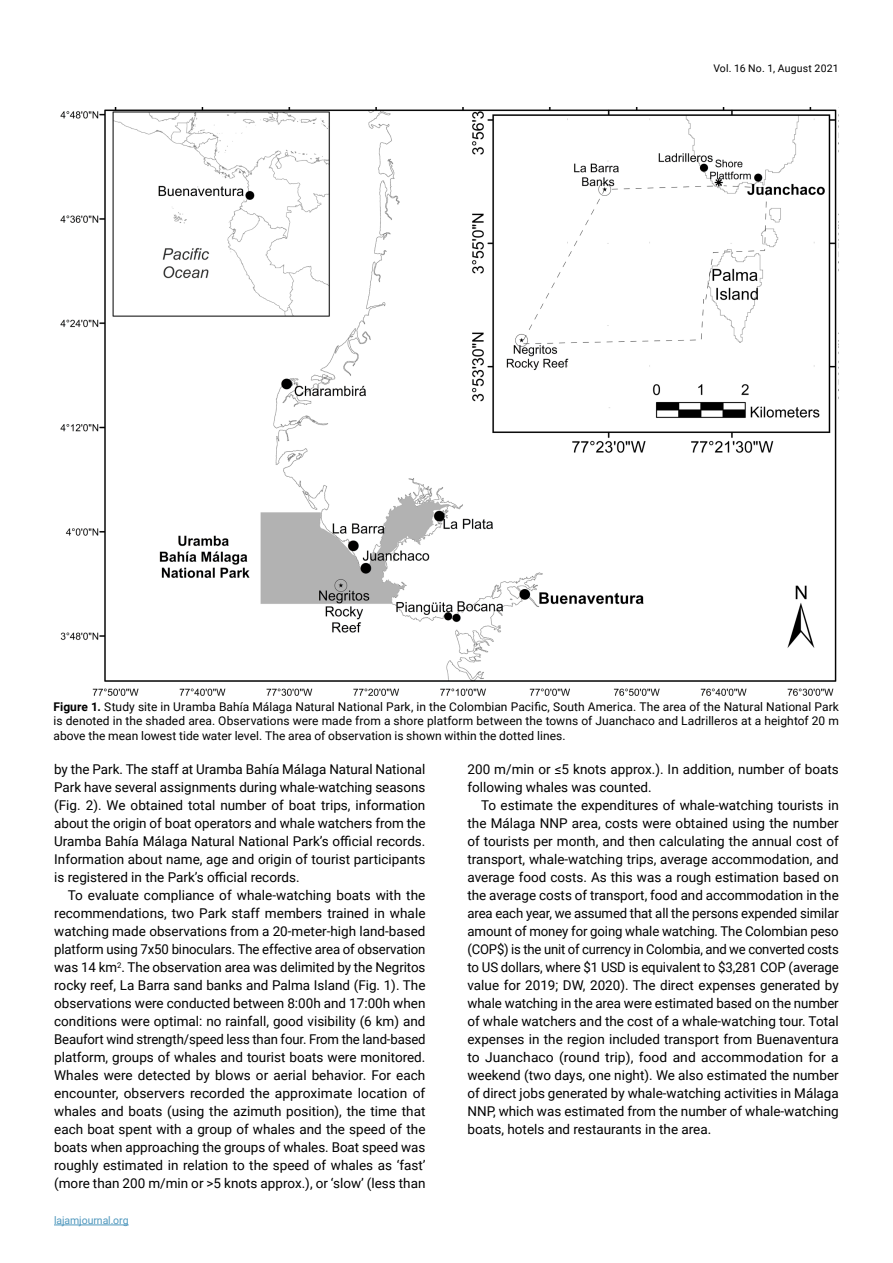
<style>
.page{position:relative;width:893px;height:1263px;background:#fff}
.page>*{position:absolute;margin:0;border:0;box-sizing:border-box;transform-origin:0 0}
.t1{font:13.5px/18px "Roboto";color:#000;text-align:justify}
.t2{font:12px/14.4px "Roboto";letter-spacing:.005em;color:#000;text-align:justify}
.t3{font:10.5px "Roboto";letter-spacing:.02em;color:#000}
.t4{font:10.5px "Roboto";letter-spacing:-.005em;color:#4e97bd}
.s1{font-weight:700}
</style>
<div class="page">
<hr style="left:54px;top:1225px;width:75px;height:1px;background:#4e97bd">
<img style="left:60px;top:107px;width:779px;height:589px">
<p class="t3" style="left:713px;top:61px;width:127px">Vol. 16 No. 1, August 2021</p>
<p class="t2" style="left:53px;top:699px;width:787px"><span class="s1">Figure 1.</span> Study site in Uramba Bahía Málaga Natural National Park, in the Colombian Pacific, South America. The area of the Natural National Park is denoted in the shaded area. Observations were made from a shore platform between the towns of Juanchaco and Ladrilleros at a heightof 20 m above the mean lowest tide water level. The area of observation is shown within the dotted lines.</p>
<p class="t1" style="left:54px;top:760px;width:373px">by the Park. The staff at Uramba Bahía Málaga Natural National Park have several assignments during whale-watching seasons (Fig. 2). We obtained total number of boat trips, information about the origin of boat operators and whale watchers from the Uramba Bahía Málaga Natural National Park’s official records.<br>Information about name, age and origin of tourist participants is registered in the Park’s official records.</p>
<p class="t1" style="left:54px;top:886px;width:373px;text-indent:14px">To evaluate compliance of whale-watching boats with the recommendations, two Park staff members trained in whale watching made observations from a 20-meter-high land-based platform using 7x50 binoculars. The effective area of observation was 14 km<sup>2</sup>. The observation area was delimited by the Negritos rocky reef, La Barra sand banks and Palma Island (Fig. 1). The observations were conducted between 8:00h and 17:00h when conditions were optimal: no rainfall, good visibility (6 km) and Beaufort wind strength/speed less than four. From the land-based platform, groups of whales and tourist boats were monitored.<br>Whales were detected by blows or aerial behavior. For each encounter, observers recorded the approximate location of whales and boats (using the azimuth position), the time that each boat spent with a group of whales and the speed of the boats when approaching the groups of whales. Boat speed was roughly estimated in relation to the speed of whales as ‘fast’ (more than 200 m/min or &gt;5 knots approx.), or ‘slow’ (less than</p>
<p class="t4" style="left:54px;top:1213px;width:76px">lajamjournal.org</p>
<p class="t1" style="left:467px;top:760px;width:373px">200 m/min or ≤5 knots approx.). In addition, number of boats following whales was counted.</p>
<p class="t1" style="left:467px;top:796px;width:373px;text-indent:14px">To estimate the expenditures of whale-watching tourists in the Málaga NNP area, costs were obtained using the number of tourists per month, and then calculating the annual cost of transport, whale-watching trips, average accommodation, and average food costs. As this was a rough estimation based on the average costs of transport, food and accommodation in the area each year, we assumed that all the persons expended similar amount of money for going whale watching. The Colombian peso (COP$) is the unit of currency in Colombia, and we converted costs to US dollars, where $1 USD is equivalent to $3,281 COP (average value for 2019; DW, 2020). The direct expenses generated by whale watching in the area were estimated based on the number of whale watchers and the cost of a whale-watching tour. Total expenses in the region included transport from Buenaventura to Juanchaco (round trip), food and accommodation for a weekend (two days, one night). We also estimated the number of direct jobs generated by whale-watching activities in Málaga NNP, which was estimated from the number of whale-watching boats, hotels and restaurants in the area.</p>
</div>
